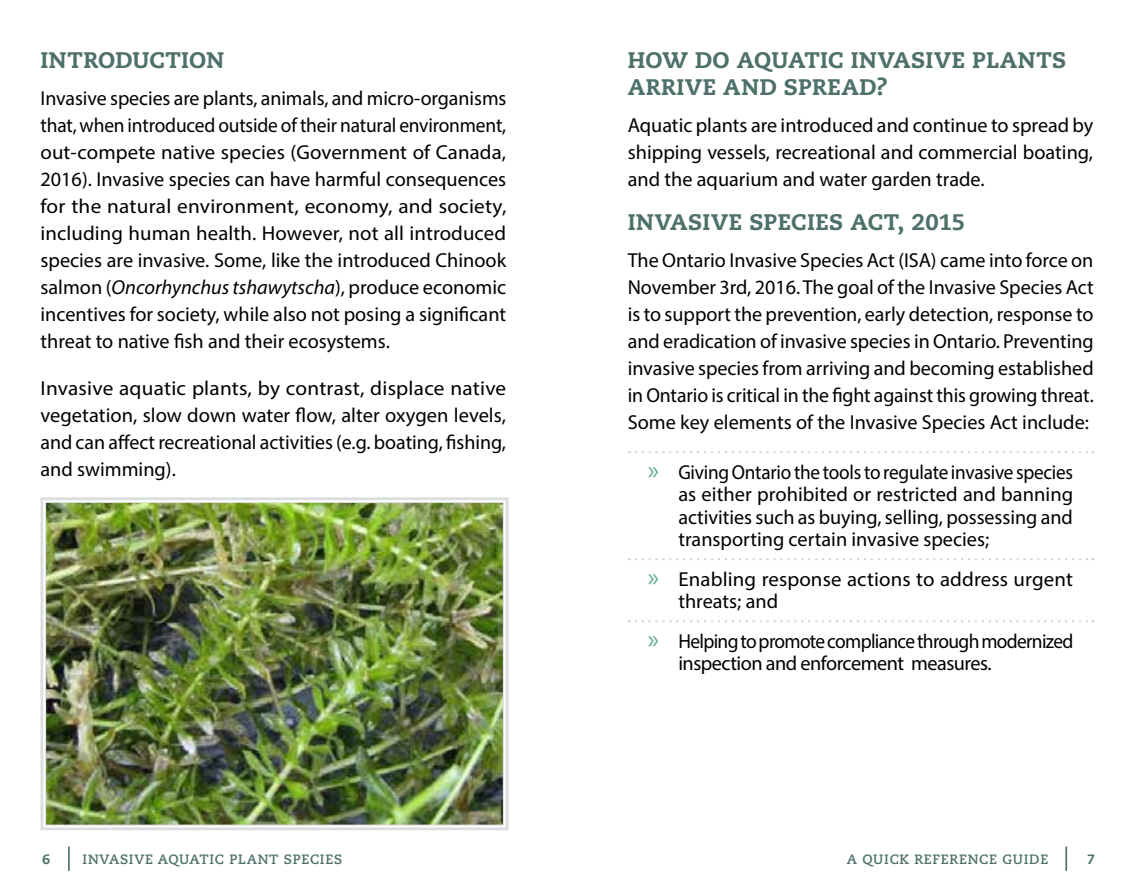
<style>
.page{position:relative;width:1134px;height:891px;background:#fff}
.page>*{position:absolute;margin:0;border:0;box-sizing:border-box;transform-origin:0 0}
.t1{font:800 22.5px/27px "Caecilia LT Std";letter-spacing:.02em;color:#4e706a}
.t2{font:20.25px/27px "Myriad Pro";color:#000;text-align:justify}
.t3{font:20.25px/22.5px "Myriad Pro";color:#000;text-align:justify;scale:.95 1}
.t4{font:20.25px/27px "Myriad Pro";color:#000;text-align:justify;scale:1.05 1}
.t5{font:20.25px/22.5px "Myriad Pro";letter-spacing:-.035em;color:#000;scale:.96 1}
.t6{font:700 13.5px "Caecilia LT Std";letter-spacing:.05em;color:#4e706a}
.t7{font:800 13.5px "Caecilia LT Std";color:#4e706a}
.s1{font-style:italic}
.s2{font-size:27px;color:#63ad91}
</style>
<div class="page">
<hr style="left:68px;top:847px;width:2px;height:24px;background:#4e706a">
<hr style="left:1065px;top:847px;width:2px;height:24px;background:#4e706a">
<svg style="left:40px;top:497px;width:469px;height:333px"></svg>
<img style="left:45px;top:502px;width:459px;height:324px">
<svg style="left:636px;top:451px;width:457px;height:2px"></svg>
<svg style="left:636px;top:558px;width:457px;height:2px"></svg>
<svg style="left:636px;top:620px;width:457px;height:2px"></svg>
<p class="t1" style="left:40px;top:47px;width:185px">INTRODUCTION</p>
<p class="t2" style="left:40px;top:84px;width:467px">Invasive species are plants, animals, and micro-organisms that, when introduced outside of their natural environment, out-compete native species (Government of Canada, 2016). Invasive species can have harmful consequences for the natural environment, economy, and society, including human health. However, not all introduced species are invasive. Some, like the introduced Chinook salmon (<span class="s1">Oncorhynchus tshawytscha</span>), produce economic incentives for society, while also not posing a significant threat to native fish and their ecosystems.</p>
<p class="t4" style="left:40px;top:375px;width:445px">Invasive aquatic plants, by contrast, displace native vegetation, slow down water flow, alter oxygen levels, and can affect recreational activities (e.g. boating, fishing, and swimming).</p>
<p class="t1" style="left:628px;top:47px;width:440px">HOW DO AQUATIC INVASIVE PLANTS<br>ARRIVE AND SPREAD?</p>
<p class="t2" style="left:628px;top:111px;width:467px">Aquatic plants are introduced and continue to spread by shipping vessels, recreational and commercial boating, and the aquarium and water garden trade.</p>
<p class="t1" style="left:628px;top:209px;width:339px">INVASIVE SPECIES ACT, 2015</p>
<p class="t2" style="left:628px;top:247px;width:468px">The Ontario Invasive Species Act (ISA) came into force on November 3rd, 2016. The goal of the Invasive Species Act is to support the prevention, early detection, response to and eradication of invasive species in Ontario. Preventing invasive species from arriving and becoming established in Ontario is critical in the fight against this growing threat.<br>Some key elements of the Invasive Species Act include:</p>
<p class="t3" style="left:678px;top:460px;width:417px;text-indent:-30px"><span class="s2">»</span> Giving Ontario the tools to regulate invasive species as either prohibited or restricted and banning activities such as buying, selling, possessing and transporting certain invasive species;</p>
<p class="t2" style="left:678px;top:567px;width:396px;line-height:22.5px;text-indent:-30px"><span class="s2">»</span> Enabling response actions to address urgent threats; and</p>
<p class="t5" style="left:678px;top:629px;width:413px;text-indent:-30px"><span class="s2">»</span> Helping to promote compliance through modernized inspection and enforcement measures.</p>
<p class="t7" style="left:42px;top:850px;width:9px">6</p>
<p class="t6" style="left:83px;top:851px;width:261px">INVASIVE AQUATIC PLANT SPECIES</p>
<p class="t6" style="left:847px;top:851px;width:203px">A QUICK REFERENCE GUIDE</p>
<p class="t7" style="left:1087px;top:850px;width:9px">7</p>
</div>
